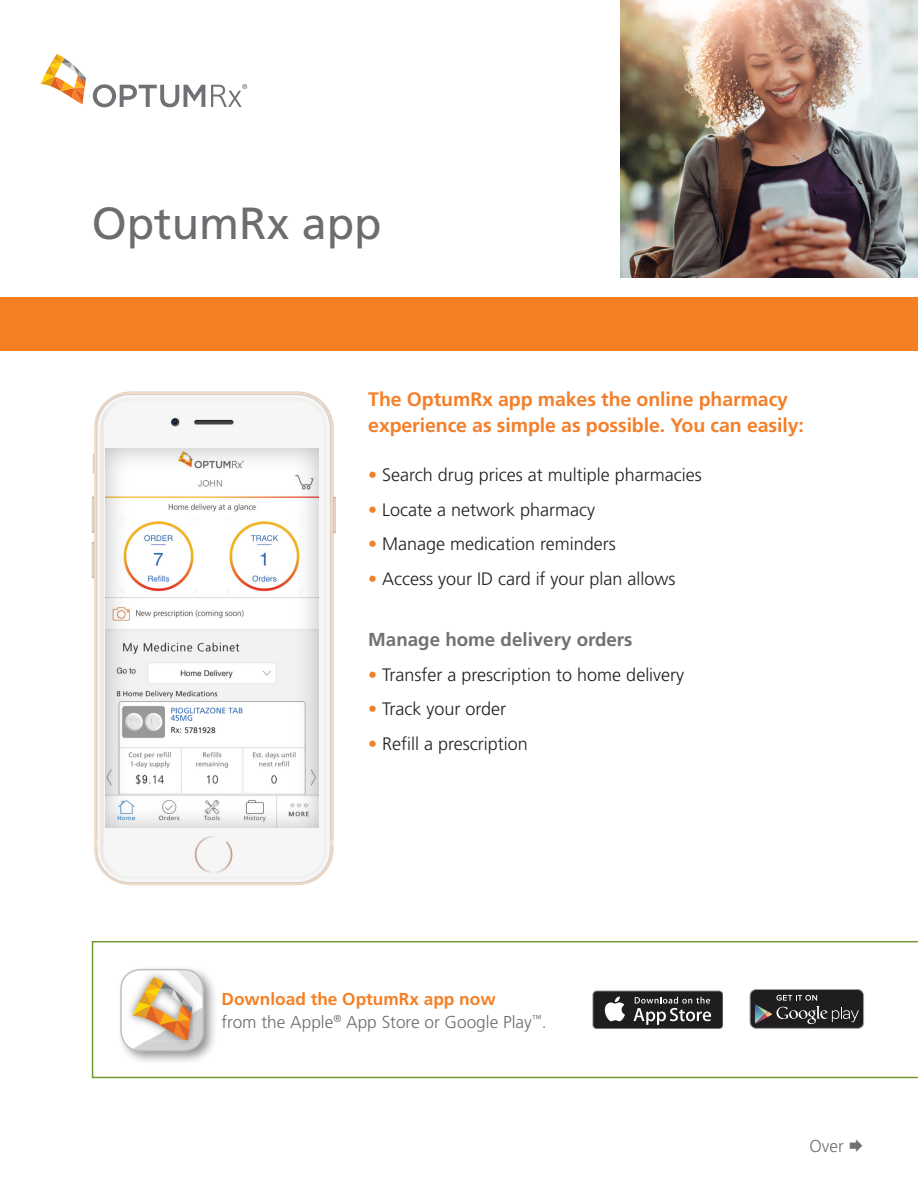
<style>
.page{position:relative;width:918px;height:1188px;background:#fff}
.page>*{position:absolute;margin:0;border:0;box-sizing:border-box;transform-origin:0 0}
.B2C_Headline__24_28{font:45px "Frutiger LT Pro";color:#6c6d70}
.B2C_Subheadline__14{font:700 19.5px/25.5px "Frutiger LT Pro";letter-spacing:-.005em;color:#f47f2a}
.B2C_1st_Level_Headin{font:700 18.75px "Frutiger LT Pro";color:#717074}
.B2B_Lead-in_Copy__12{font:300 18px "Frutiger LT Pro";color:#231f20}
.B2C_Body_Copy__11_5{font:300 17.25px "Frutiger LT Pro";color:#6c6d70}
.B2C_Body_Copy__11_5-2{font:700 17.25px "Frutiger LT Pro";color:#f48026}
.t1{font:300 17.25px "Frutiger LT Pro";color:#717074}
.s1{color:#f48026}
</style>
<div class="page">
<svg style="left:41px;top:54px;width:45px;height:50px"></svg>
<svg style="left:93px;top:84px;width:112px;height:23px"></svg>
<svg style="left:211px;top:84px;width:36px;height:23px"></svg>
<div style="left:0;top:297px;width:918px;height:54px;background:#f48026"></div>
<svg style="left:92px;top:941px;width:826px;height:137px"></svg>
<div style="left:117px;top:966px;width:101px;height:99px;background:#717074;opacity:.75"></div>
<img style="left:121px;top:970px;width:72px;height:71px">
<img style="left:193px;top:972px;width:10px;height:76px">
<img style="left:123px;top:1041px;width:70px;height:10px">
<div style="left:120px;top:969px;width:84px;height:82px;border:2px solid #bebfc2;border-radius:20px"></div>
<img style="left:92px;top:392px;width:244px;height:493px">
<div style="left:106px;top:448px;width:213px;height:381px;background:#a1a1a5;opacity:.75"></div>
<svg style="left:592px;top:990px;width:131px;height:39px"></svg>
<div style="left:593px;top:991px;width:130px;height:37px;background:#201d1e;border-radius:4px"></div>
<svg style="left:604px;top:996px;width:21px;height:25px"></svg>
<svg style="left:634px;top:997px;width:77px;height:28px"></svg>
<div style="left:750px;top:989px;width:114px;height:39px;background:#201d1e;border-radius:6px"></div>
<div style="left:750px;top:989px;width:114px;height:40px;border:1px solid #a1a1a5;border-radius:6px"></div>
<svg style="left:755px;top:995px;width:104px;height:29px"></svg>
<img style="left:620px;top:0;width:298px;height:277px">
<p class="B2C_Headline__24_28" style="left:92px;top:197px;width:292px">OptumRx app</p>
<p class="B2C_Subheadline__14" style="left:368px;top:387px;width:437px">The OptumRx app makes the online pharmacy experience as simple as possible. You can easily:</p>
<p class="B2B_Lead-in_Copy__12" style="left:368px;top:464px;width:335px"><span class="s1">•</span> Search drug prices at multiple pharmacies</p>
<p class="B2B_Lead-in_Copy__12" style="left:368px;top:499px;width:228px"><span class="s1">•</span> Locate a network pharmacy</p>
<p class="B2B_Lead-in_Copy__12" style="left:368px;top:533px;width:249px"><span class="s1">•</span> Manage medication reminders</p>
<p class="B2B_Lead-in_Copy__12" style="left:368px;top:568px;width:309px"><span class="s1">•</span> Access your ID card if your plan allows</p>
<p class="B2C_1st_Level_Headin" style="left:368px;top:628px;width:266px">Manage home delivery orders</p>
<p class="B2B_Lead-in_Copy__12" style="left:368px;top:664px;width:318px"><span class="s1">•</span> Transfer a prescription to home delivery</p>
<p class="B2B_Lead-in_Copy__12" style="left:368px;top:698px;width:140px"><span class="s1">•</span> Track your order</p>
<p class="B2B_Lead-in_Copy__12" style="left:368px;top:733px;width:161px"><span class="s1">•</span> Refill a prescription</p>
<p class="B2C_Body_Copy__11_5-2" style="left:222px;top:988px;width:276px">Download the OptumRx app now</p>
<p class="B2C_Body_Copy__11_5" style="left:222px;top:1012px;width:327px">from the Apple<sup>®</sup> App Store or Google Play<sup>™</sup>.</p>
<p class="t1" style="left:809px;top:1136px;width:36px">Over</p>
</div>
